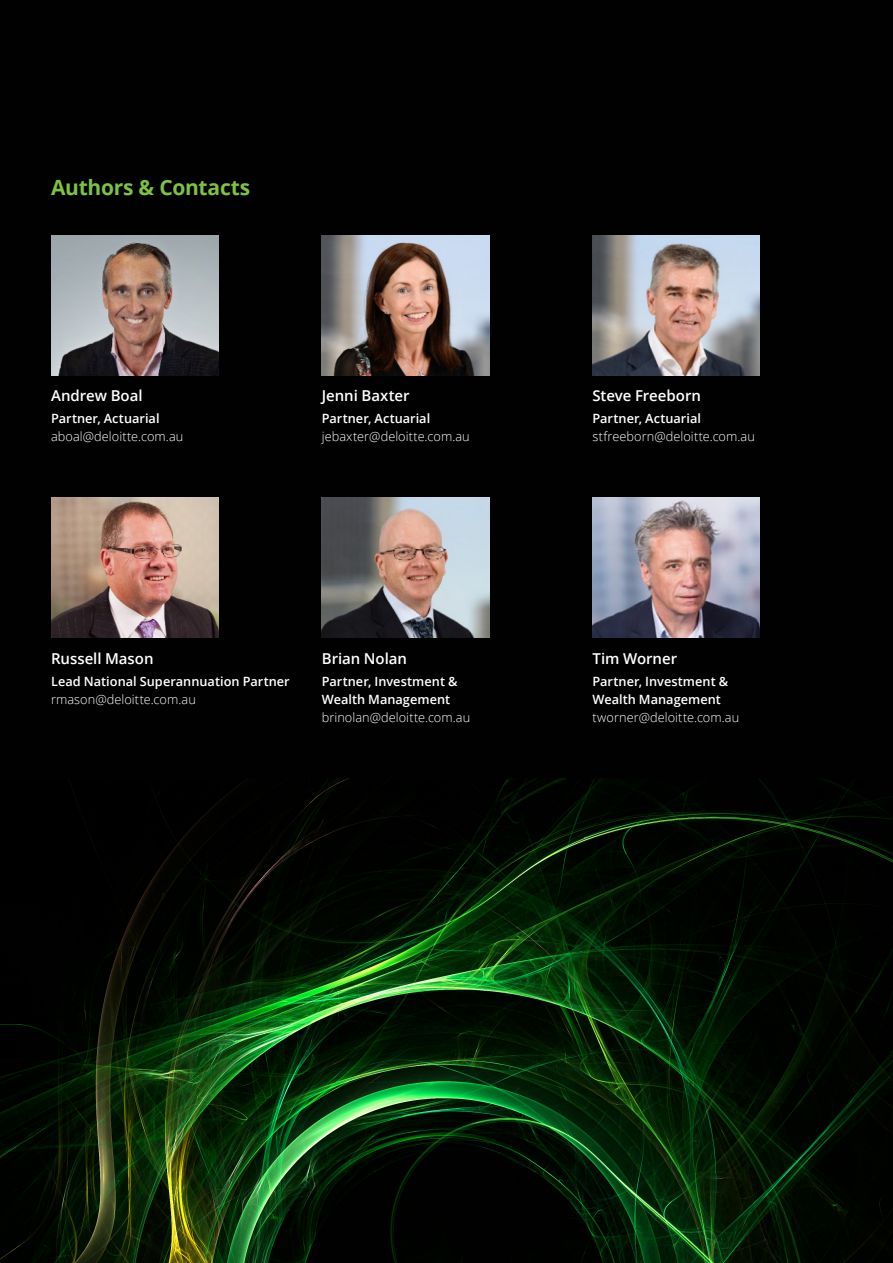
<style>
.page{position:relative;width:893px;height:1263px;background:#fff}
.page>*{position:absolute;margin:0;border:0;box-sizing:border-box;transform-origin:0 0}
.Subhead_A__8_5_12pt{font:700 21px "Open Sans";letter-spacing:-.015em;color:#7fc241}
.Body_copy__8_5_12pt{font:600 15px "Open Sans";color:#fff}
.Body_copy__8_5_12pt-2{font:600 12.75px/18px "Open Sans";color:#fff}
.Body_copy__8_5_12pt-3{font:300 12.75px/18px "Open Sans";letter-spacing:.005em;color:#fff}
.s1{font-weight:600}
.s2{font-weight:300}
</style>
<div class="page">
<div style="left:0;top:0;width:893px;height:779px;background:#010101"></div>
<img style="left:51px;top:235px;width:167px;height:140px">
<img style="left:51px;top:497px;width:167px;height:141px">
<img style="left:322px;top:235px;width:167px;height:140px">
<img style="left:322px;top:497px;width:167px;height:141px">
<img style="left:592px;top:497px;width:168px;height:141px">
<img style="left:592px;top:235px;width:168px;height:140px">
<img style="left:0;top:779px;width:893px;height:484px">
<p class="Subhead_A__8_5_12pt" style="left:51px;top:172px;width:201px">Authors &amp; Contacts</p>
<p class="Body_copy__8_5_12pt" style="left:51px;top:385px;width:93px">Andrew Boal</p>
<p class="Body_copy__8_5_12pt-3" style="left:51px;top:409px;width:134px"><span class="s1">Partner, Actuarial </span>aboal@deloitte.com.au</p>
<p class="Body_copy__8_5_12pt" style="left:322px;top:385px;width:89px">Jenni Baxter</p>
<p class="Body_copy__8_5_12pt-2" style="left:322px;top:409px;width:110px">Partner, Actuarial</p>
<p class="Body_copy__8_5_12pt-3" style="left:322px;top:427px;width:150px">jebaxter@deloitte.com.au</p>
<p class="Body_copy__8_5_12pt" style="left:51px;top:648px;width:104px">Russell Mason</p>
<p class="Body_copy__8_5_12pt-2" style="left:51px;top:672px;width:240px">Lead National Superannuation Partner <span class="s2">rmason@deloitte.com.au</span></p>
<p class="Body_copy__8_5_12pt" style="left:322px;top:648px;width:87px">Brian Nolan</p>
<p class="Body_copy__8_5_12pt-2" style="left:322px;top:672px;width:137px">Partner, Investment &amp;<br>Wealth Management</p>
<p class="Body_copy__8_5_12pt-3" style="left:322px;top:708px;width:150px">brinolan@deloitte.com.au</p>
<p class="Body_copy__8_5_12pt" style="left:592px;top:385px;width:110px">Steve Freeborn</p>
<p class="Body_copy__8_5_12pt-2" style="left:592px;top:409px;width:110px">Partner, Actuarial</p>
<p class="Body_copy__8_5_12pt-3" style="left:592px;top:427px;width:164px">stfreeborn@deloitte.com.au</p>
<p class="Body_copy__8_5_12pt" style="left:592px;top:648px;width:86px">Tim Worner</p>
<p class="Body_copy__8_5_12pt-2" style="left:592px;top:672px;width:137px">Partner, Investment &amp;<br>Wealth Management</p>
<p class="Body_copy__8_5_12pt-3" style="left:592px;top:708px;width:148px">tworner@deloitte.com.au</p>
</div>
